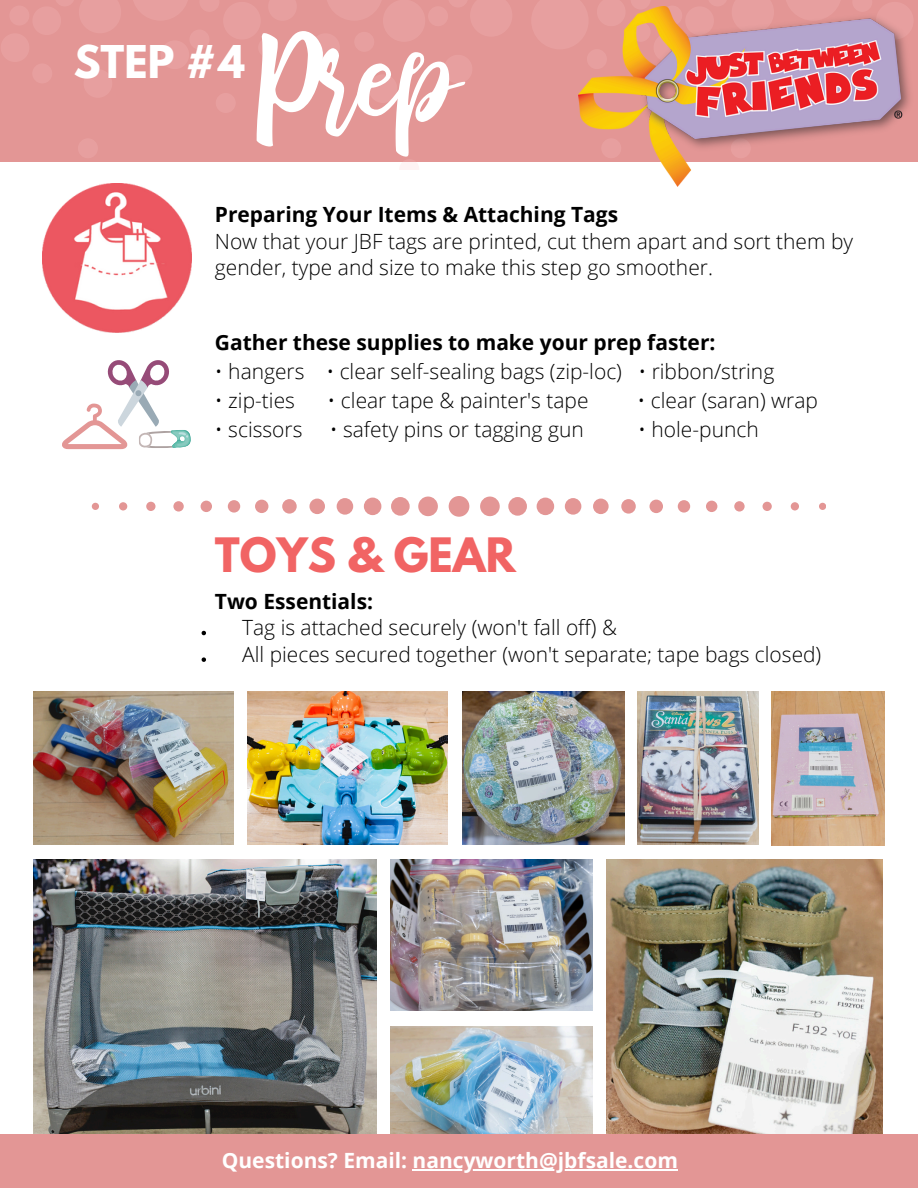
<style>
.page{position:relative;width:918px;height:1188px;background:#fff}
.page>*{position:absolute;margin:0;border:0;box-sizing:border-box;transform-origin:0 0}
.t1{font:116.55px "bhatoshine";color:#fff}
.t2{font:700 42px "League Spartan";color:#f16464}
.t3{font:700 40.05px "League Spartan";color:#fff}
.t4{font:300 21px/26.7px "Open Sans";color:#000}
.t5{font:700 21px "Open Sans";color:#000}
.t6{font:700 21px "Open Sans";color:#fff}
</style>
<div class="page">
<img style="left:43px;top:184px;width:148px;height:148px">
<svg style="left:92px;top:496px;width:734px;height:21px"></svg>
<img style="left:390px;top:1027px;width:202px;height:107px">
<img style="left:771px;top:692px;width:114px;height:154px">
<img style="left:33px;top:692px;width:200px;height:153px">
<img style="left:637px;top:692px;width:121px;height:153px">
<img style="left:607px;top:860px;width:275px;height:274px">
<img style="left:247px;top:692px;width:200px;height:153px">
<img style="left:463px;top:692px;width:161px;height:153px">
<img style="left:390px;top:860px;width:202px;height:150px">
<img style="left:33px;top:860px;width:344px;height:274px">
<div style="left:0;top:1134px;width:918px;height:54px;background:#e39695"></div>
<div style="left:0;top:0;width:918px;height:162px;background:#e39695"></div>
<div style="left:876px;top:2px;width:38px;height:38px;background:#e79f9f;border-radius:50%"></div>
<div style="left:160px;top:40px;width:29px;height:29px;background:#e79f9f;border-radius:50%"></div>
<div style="left:216px;top:93px;width:20px;height:20px;background:#e79f9f;border-radius:50%"></div>
<div style="left:78px;top:138px;width:20px;height:20px;background:#e79f9f;border-radius:50%"></div>
<div style="left:258px;top:38px;width:20px;height:20px;background:#e79f9f;border-radius:50%"></div>
<div style="left:189px;top:30px;width:20px;height:20px;background:#e79f9f;border-radius:50%"></div>
<div style="left:223px;top:2px;width:38px;height:38px;background:#e79f9f;border-radius:50%"></div>
<div style="left:383px;top:0;width:42px;height:42px;background:#e79f9f;border-radius:50%"></div>
<svg style="left:400px;top:162px;width:19px;height:8px"></svg>
<div style="left:428px;top:6px;width:20px;height:20px;background:#e79f9f;border-radius:50%"></div>
<div style="left:354px;top:32px;width:20px;height:20px;background:#e79f9f;border-radius:50%"></div>
<svg style="left:62px;top:360px;width:129px;height:89px"></svg>
<svg style="left:202px;top:631px;width:4px;height:4px"></svg>
<svg style="left:202px;top:657px;width:4px;height:5px"></svg>
<img style="left:579px;top:7px;width:331px;height:180px">
<hr style="left:413px;top:1169px;width:265px;height:1px;background:#fff">
<p class="t3" style="left:74px;top:42px;width:173px">STEP #4</p>
<p class="t1" style="left:260px;top:-8px;width:201px">Prep</p>
<p class="t5" style="left:215px;top:199px;width:405px">Preparing Your Items &amp; Attaching Tags</p>
<p class="t4" style="left:215px;top:227px;width:640px">Now that your JBF tags are printed, cut them apart and sort them by gender, type and size to make this step go smoother.</p>
<p class="t5" style="left:215px;top:327px;width:502px">Gather these supplies to make your prep faster:</p>
<h1 class="t4" style="left:215px;top:357px;width:561px">• hangers • clear self-sealing bags (zip-loc) • ribbon/string</h1>
<h2 class="t4" style="left:215px;top:386px;width:82px">• zip-ties</h2>
<h2 class="t4" style="left:328px;top:386px;width:262px">• clear tape &amp; painter's tape</h2>
<h2 class="t4" style="left:638px;top:386px;width:182px">• clear (saran) wrap</h2>
<p class="t4" style="left:215px;top:415px;width:89px">• scissors</p>
<p class="t4" style="left:330px;top:415px;width:255px">• safety pins or tagging gun</p>
<p class="t4" style="left:638px;top:415px;width:122px">• hole-punch</p>
<p class="t2" style="left:215px;top:535px;width:303px">TOYS &amp; GEAR</p>
<p class="t5" style="left:215px;top:586px;width:160px">Two Essentials:</p>
<p class="t4" style="left:242px;top:614px;width:376px">Tag is attached securely (won't fall off) &amp;</p>
<p class="t4" style="left:242px;top:640px;width:581px">All pieces secured together (won't separate; tape bags closed)</p>
<p class="t6" style="left:222px;top:1146px;width:458px">Questions? Email: nancyworth@jbfsale.com</p>
</div>
